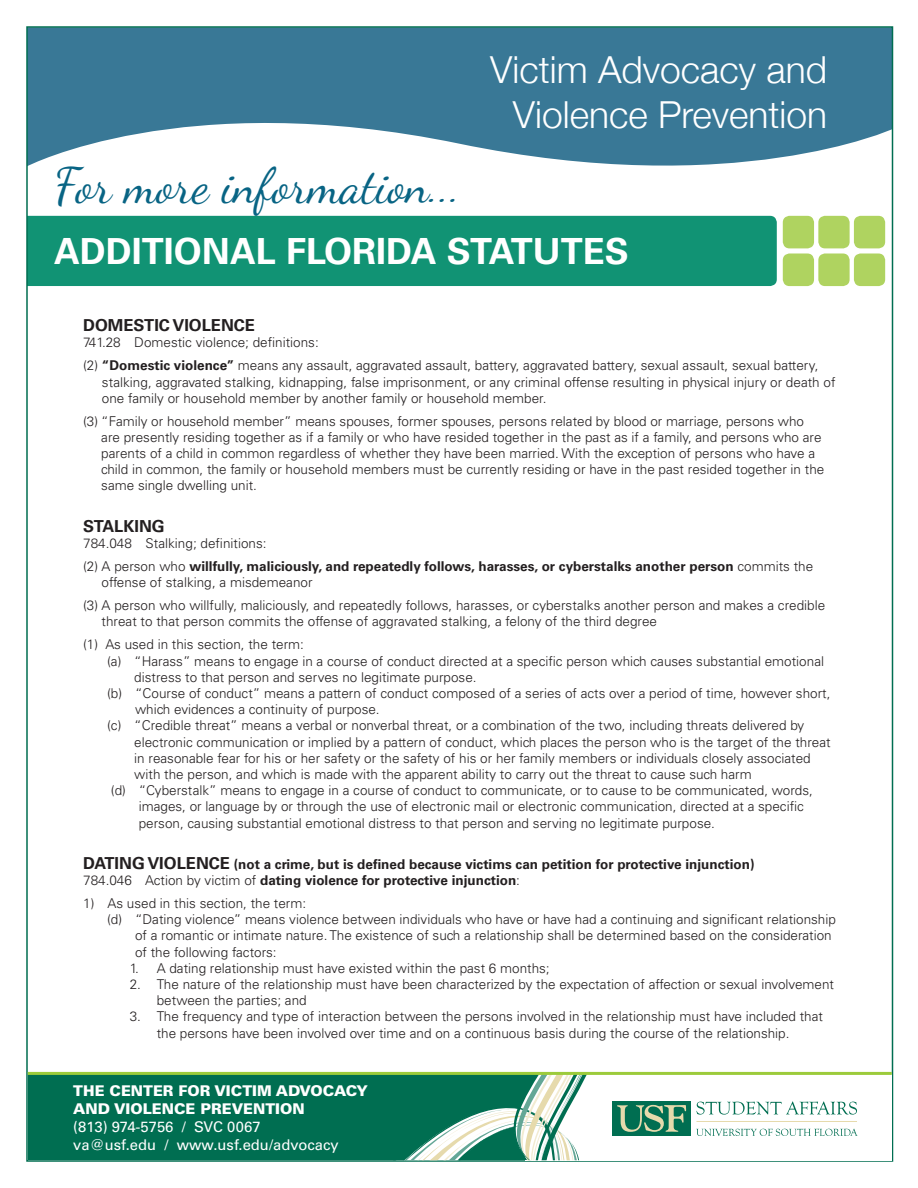
<style>
.page{position:relative;width:918px;height:1188px;background:#fff}
.page>*{position:absolute;margin:0;border:0;box-sizing:border-box;transform-origin:0 0}
.t1{font:49.5px "Dancing Script";color:#086484}
.t2{font:300 37.2px "Helvetica Neue";color:#fff}
.t3{font:700 36px "Univers LT Std";color:#fff}
.t4{font:700 16.5px "Univers LT Std";color:#231f20}
.t5{font:14.85px "Univers LT Std";color:#fff}
.t6{font:900 14.85px "Univers LT Std";color:#fff}
.t7{font:300 13.5px/16.2px "Univers LT Std";color:#231f20}
.t8{font:700 13.5px/16.2px "Univers LT Std";color:#231f20}
.s1{font-weight:700}
.s2{font-weight:300}
.s3{font-size:16.5px}
</style>
<div class="page">
<svg style="left:29px;top:29px;width:861px;height:137px;fill:#397896"></svg>
<div style="left:29px;top:216px;width:748px;height:70px;background:#119374"></div>
<div style="left:783px;top:216px;width:31px;height:32px;background:#afd360;border-radius:7px"></div>
<div style="left:818px;top:216px;width:32px;height:32px;background:#afd360;border-radius:7px"></div>
<div style="left:854px;top:216px;width:31px;height:32px;background:#afd360;border-radius:7px"></div>
<div style="left:783px;top:254px;width:31px;height:32px;background:#afd360;border-radius:7px"></div>
<div style="left:818px;top:254px;width:32px;height:32px;background:#afd360;border-radius:7px"></div>
<div style="left:854px;top:254px;width:31px;height:32px;background:#afd360;border-radius:7px"></div>
<div style="left:28px;top:1074px;width:518px;height:86px;background:#006e51"></div>
<hr style="left:28px;top:1072px;width:864px;height:3px;background:#9ccb3b">
<div style="left:613px;top:1101px;width:78px;height:35px;background:#006e51"></div>
<svg style="left:379px;top:1074px;width:308px;height:86px"></svg>
<svg style="left:696px;top:1129px;width:162px;height:7px"></svg>
<svg style="left:696px;top:1101px;width:161px;height:14px"></svg>
<hr style="left:696px;top:1121px;width:161px;height:1px;background:#e6daac">
<p class="t1" style="left:54px;top:157px;width:409px">For more information...</p>
<p class="t2" style="left:490px;top:40px;width:338px">Victim Advocacy and</p>
<p class="t2" style="left:513px;top:85px;width:316px">Violence Prevention</p>
<p class="t3" style="left:54px;top:230px;width:576px">ADDITIONAL FLORIDA STATUTES</p>
<p class="t4" style="left:83px;top:316px;width:173px">DOMESTIC VIOLENCE</p>
<p class="t7" style="left:83px;top:335px;width:237px">741.28 Domestic violence; definitions:</p>
<p class="t7" style="left:102px;top:357px;width:735px;text-indent:-19px">(2) <span class="s1">“Domestic violence”</span> means any assault, aggravated assault, battery, aggravated battery, sexual assault, sexual battery, stalking, aggravated stalking, kidnapping, false imprisonment, or any criminal offense resulting in physical injury or death of one family or household member by another family or household member.</p>
<p class="t7" style="left:101px;top:413px;width:725px;text-indent:-18px">(3) “Family or household member” means spouses, former spouses, persons related by blood or marriage, persons who are presently residing together as if a family or who have resided together in the past as if a family, and persons who are parents of a child in common regardless of whether they have been married. With the exception of persons who have a child in common, the family or household members must be currently residing or have in the past resided together in the same single dwelling unit.</p>
<p class="t4" style="left:83px;top:516px;width:83px">STALKING</p>
<p class="t7" style="left:83px;top:535px;width:185px">784.048 Stalking; definitions:</p>
<p class="t8" style="left:102px;top:558px;width:713px;text-indent:-18px"><span class="s2">(2) A person who</span> willfully, maliciously, and repeatedly follows, harasses, or cyberstalks another person <span class="s2">commits the offense of stalking, a misdemeanor</span></p>
<p class="t7" style="left:102px;top:597px;width:725px;text-indent:-18px">(3) A person who willfully, maliciously, and repeatedly follows, harasses, or cyberstalks another person and makes a credible threat to that person commits the offense of aggravated stalking, a felony of the third degree</p>
<p class="t7" style="left:83px;top:636px;width:222px">(1) As used in this section, the term:</p>
<p class="t7" style="left:134px;top:653px;width:691px;text-indent:-27px">(a) “Harass” means to engage in a course of conduct directed at a specific person which causes substantial emotional distress to that person and serves no legitimate purpose.</p>
<p class="t7" style="left:135px;top:685px;width:697px;text-indent:-28px">(b) “Course of conduct” means a pattern of conduct composed of a series of acts over a period of time, however short, which evidences a continuity of purpose.</p>
<p class="t7" style="left:134px;top:717px;width:698px;text-indent:-27px">(c) “Credible threat” means a verbal or nonverbal threat, or a combination of the two, including threats delivered by electronic communication or implied by a pattern of conduct, which places the person who is the target of the threat in reasonable fear for his or her safety or the safety of his or her family members or individuals closely associated with the person, and which is made with the apparent ability to carry out the threat to cause such harm</p>
<p class="t7" style="left:139px;top:782px;width:676px;text-indent:-28px">(d) “Cyberstalk” means to engage in a course of conduct to communicate, or to cause to be communicated, words, images, or language by or through the use of electronic mail or electronic communication, directed at a specific person, causing substantial emotional distress to that person and serving no legitimate purpose.</p>
<p class="t8" style="left:83px;top:856px;width:673px"><span class="s3">DATING VIOLENCE</span> (not a crime, but is defined because victims can petition for protective injunction)</p>
<p class="t8" style="left:83px;top:872px;width:438px"><span class="s2">784.046 Action by victim of</span> dating violence for protective injunction<span class="s2">:</span></p>
<p class="t7" style="left:83px;top:895px;width:225px">1) As used in this section, the term:</p>
<p class="t7" style="left:135px;top:911px;width:702px;text-indent:-28px">(d) “Dating violence” means violence between individuals who have or have had a continuing and significant relationship of a romantic or intimate nature. The existence of such a relationship shall be determined based on the consideration of the following factors:</p>
<p class="t7" style="left:130px;top:960px;width:422px">1. A dating relationship must have existed within the past 6 months;</p>
<p class="t7" style="left:157px;top:976px;width:679px;text-indent:-27px">2. The nature of the relationship must have been characterized by the expectation of affection or sexual involvement between the parties; and</p>
<p class="t7" style="left:130px;top:1009px;width:695px;text-align:center">3. The frequency and type of interaction between the persons involved in the relationship must have included that the persons have been involved over time and on a continuous basis during the course of the relationship.</p>
<p class="t6" style="left:73px;top:1082px;width:296px">THE CENTER FOR VICTIM ADVOCACY</p>
<p class="t6" style="left:73px;top:1099px;width:233px">AND VIOLENCE PREVENTION</p>
<p class="t5" style="left:73px;top:1118px;width:189px">(813) 974-5756 / SVC 0067</p>
<p class="t5" style="left:73px;top:1136px;width:267px">va@usf.edu / www.usf.edu/advocacy</p>
</div>
